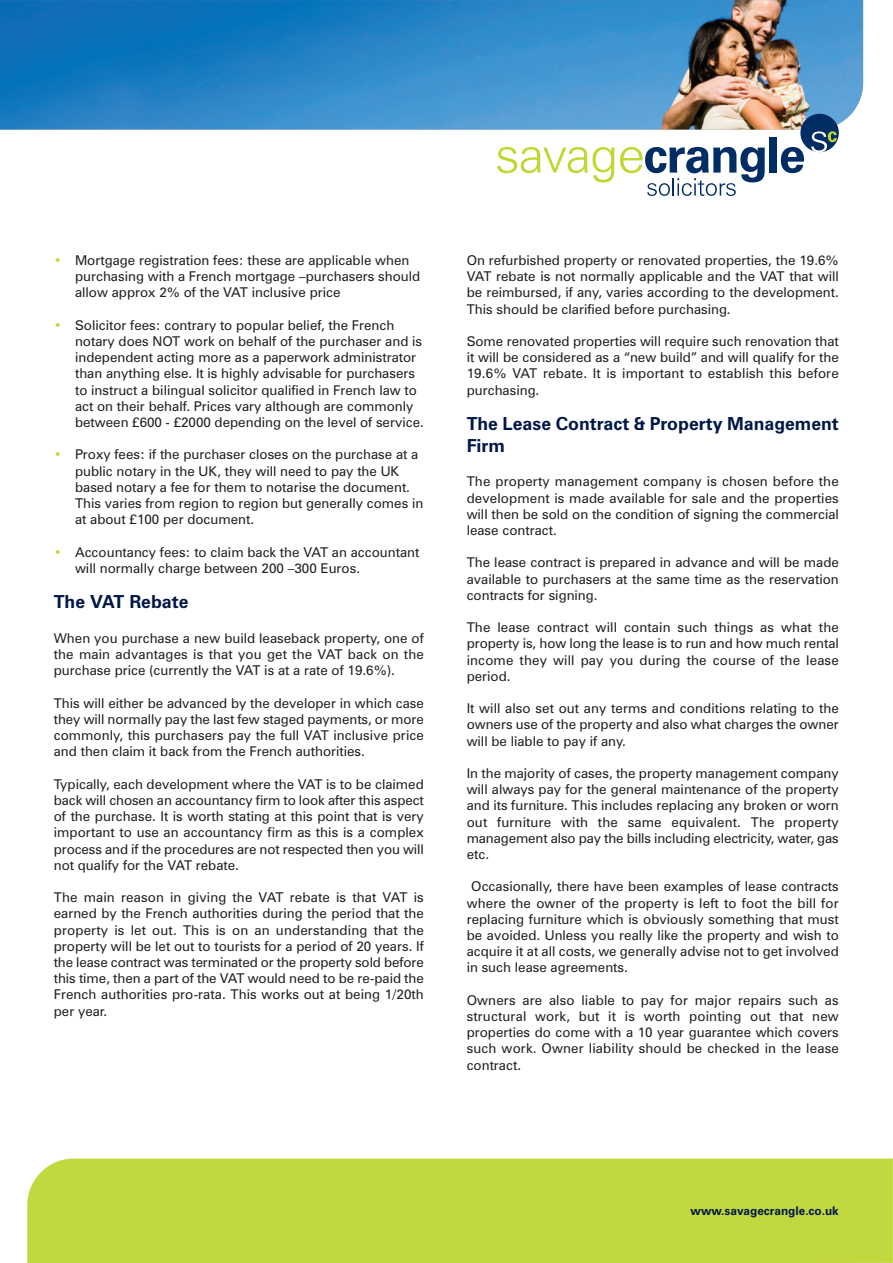
<style>
.page{position:relative;width:893px;height:1263px;background:#fff}
.page>*{position:absolute;margin:0;border:0;box-sizing:border-box;transform-origin:0 0}
.t1{font:700 18px/21.6px "Zurich BT";color:#001748}
.t2{font:13.5px/16.2px "Zurich BT";color:#231f20;text-align:justify}
.t3{font:700 12px "Zurich BT";color:#001748}
.s1{color:#c2d83f}
</style>
<div class="page">
<img style="left:0;top:0;width:863px;height:130px">
<svg style="left:497px;top:147px;width:117px;height:35px"></svg>
<div style="left:770px;top:137px;width:7px;height:36px;background:#002e64"></div>
<svg style="left:781px;top:147px;width:23px;height:26px"></svg>
<div style="left:800px;top:114px;width:39px;height:38px;background:#002e64;border-radius:50%"></div>
<svg style="left:811px;top:131px;width:26px;height:21px"></svg>
<svg style="left:620px;top:147px;width:145px;height:49px"></svg>
<div style="left:27px;top:1159px;width:865px;height:104px;background:#c2d83f"></div>
<p class="t2" style="left:75px;top:253px;width:347px;text-align:left;text-indent:-21px"><span class="s1">•</span> Mortgage registration fees: these are applicable when purchasing with a French mortgage –purchasers should allow approx 2% of the VAT inclusive price</p>
<p class="t2" style="left:75px;top:318px;width:350px;text-align:left;text-indent:-21px"><span class="s1">•</span> Solicitor fees: contrary to popular belief, the French notary does NOT work on behalf of the purchaser and is independent acting more as a paperwork administrator than anything else. It is highly advisable for purchasers to instruct a bilingual solicitor qualified in French law to act on their behalf. Prices vary although are commonly between £600 - £2000 depending on the level of service.</p>
<p class="t2" style="left:75px;top:448px;width:350px;text-align:left;text-indent:-21px"><span class="s1">•</span> Proxy fees: if the purchaser closes on the purchase at a public notary in the UK, they will need to pay the UK based notary a fee for them to notarise the document.<br>This varies from region to region but generally comes in at about £100 per document.</p>
<p class="t2" style="left:75px;top:545px;width:346px;text-indent:-21px"><span class="s1">•</span> Accountancy fees: to claim back the VAT an accountant will normally charge between 200 –300 Euros.</p>
<h1 class="t1" style="left:54px;top:593px;width:136px">The VAT Rebate</h1>
<p class="t2" style="left:54px;top:631px;width:372px">When you purchase a new build leaseback property, one of the main advantages is that you get the VAT back on the purchase price (currently the VAT is at a rate of 19.6%).</p>
<p class="t2" style="left:54px;top:696px;width:372px">This will either be advanced by the developer in which case they will normally pay the last few staged payments, or more commonly, this purchasers pay the full VAT inclusive price and then claim it back from the French authorities.</p>
<p class="t2" style="left:54px;top:777px;width:371px">Typically, each development where the VAT is to be claimed back will chosen an accountancy firm to look after this aspect of the purchase. It is worth stating at this point that is very important to use an accountancy firm as this is a complex process and if the procedures are not respected then you will not qualify for the VAT rebate.</p>
<p class="t2" style="left:54px;top:891px;width:372px">The main reason in giving the VAT rebate is that VAT is earned by the French authorities during the period that the property is let out. This is on an understanding that the property will be let out to tourists for a period of 20 years. If the lease contract was terminated or the property sold before this time, then a part of the VAT would need to be re-paid the French authorities pro-rata. This works out at being 1/20th per year.</p>
<p class="t2" style="left:467px;top:253px;width:374px">On refurbished property or renovated properties, the 19.6% VAT rebate is not normally applicable and the VAT that will be reimbursed, if any, varies according to the development.<br>This should be clarified before purchasing.</p>
<p class="t2" style="left:467px;top:334px;width:374px">Some renovated properties will require such renovation that it will be considered as a “new build” and will qualify for the 19.6% VAT rebate. It is important to establish this before purchasing.</p>
<h1 class="t1" style="left:467px;top:415px;width:374px">The Lease Contract &amp; Property Management<br>Firm</h1>
<p class="t2" style="left:467px;top:475px;width:374px">The property management company is chosen before the development is made available for sale and the properties will then be sold on the condition of signing the commercial lease contract.</p>
<p class="t2" style="left:467px;top:556px;width:374px">The lease contract is prepared in advance and will be made available to purchasers at the same time as the reservation contracts for signing.</p>
<p class="t2" style="left:467px;top:621px;width:374px">The lease contract will contain such things as what the property is, how long the lease is to run and how much rental income they will pay you during the course of the lease period.</p>
<p class="t2" style="left:467px;top:702px;width:374px">It will also set out any terms and conditions relating to the owners use of the property and also what charges the owner will be liable to pay if any.</p>
<p class="t2" style="left:467px;top:766px;width:374px">In the majority of cases, the property management company will always pay for the general maintenance of the property and its furniture. This includes replacing any broken or worn out furniture with the same equivalent. The property management also pay the bills including electricity, water, gas etc.</p>
<p class="t2" style="left:467px;top:880px;width:374px;text-indent:5px">Occasionally, there have been examples of lease contracts where the owner of the property is left to foot the bill for replacing furniture which is obviously something that must be avoided. Unless you really like the property and wish to acquire it at all costs, we generally advise not to get involved in such lease agreements.</p>
<p class="t2" style="left:467px;top:993px;width:374px">Owners are also liable to pay for major repairs such as structural work, but it is worth pointing out that new properties do come with a 10 year guarantee which covers such work. Owner liability should be checked in the lease contract.</p>
<p class="t3" style="left:690px;top:1206px;width:150px">www.savagecrangle.co.uk</p>
</div>
